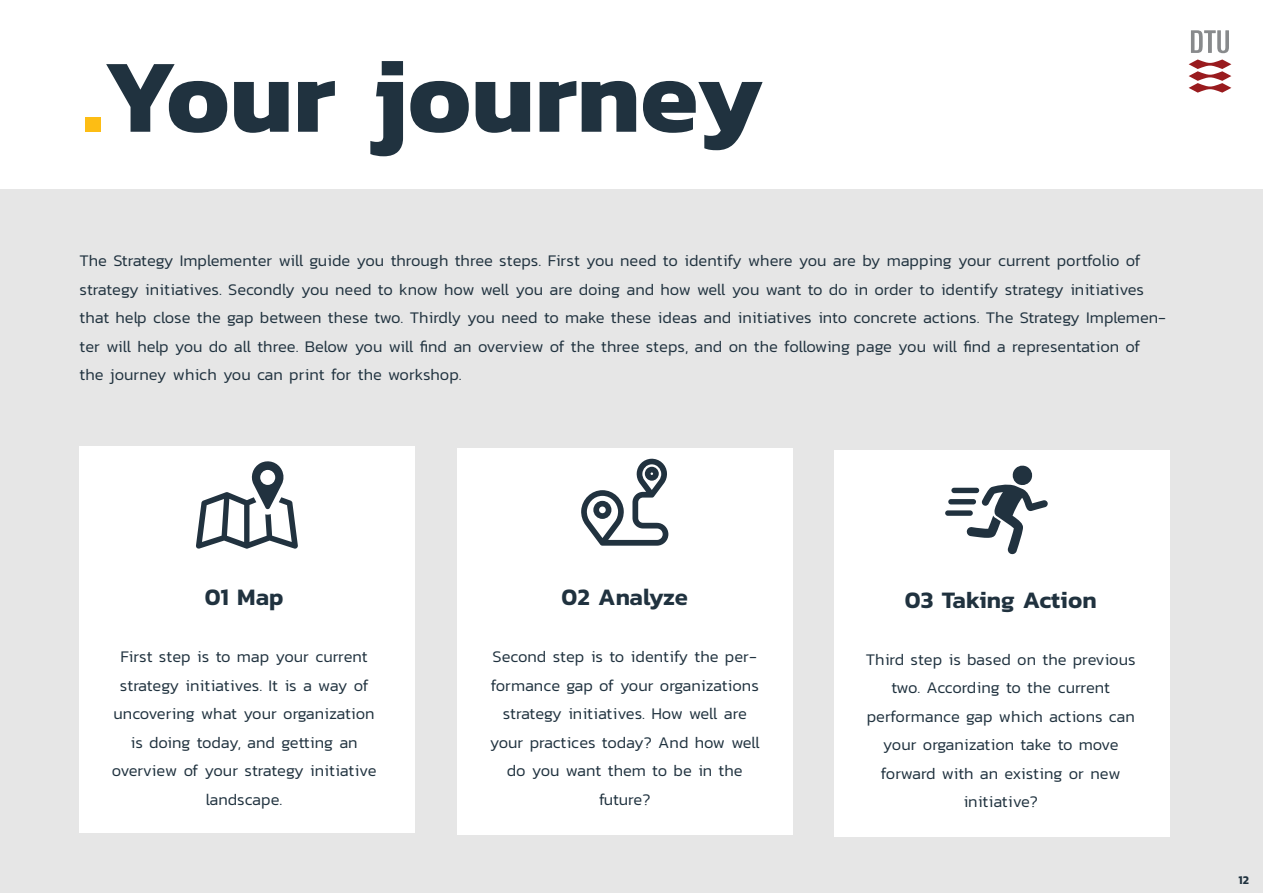
<style>
.page{position:relative;width:1263px;height:893px;background:#fff}
.page>*{position:absolute;margin:0;border:0;box-sizing:border-box;transform-origin:0 0}
.t1{font:700 105px "Kanit";color:#20323f}
.t2{font:600 24px "Kanit";color:#20323f}
.t3{font:300 16.5px/28.5px "Kanit";color:#20323f;text-align:center}
.t4{font:600 12px "Kanit";color:#20323f}
.s1{color:#fdbd14}
</style>
<div class="page">
<div style="left:0;top:189px;width:1263px;height:704px;background:#e6e6e6"></div>
<div style="left:79px;top:446px;width:336px;height:387px;background:#fff"></div>
<div style="left:457px;top:448px;width:335px;height:386px;background:#fff"></div>
<div style="left:834px;top:450px;width:336px;height:386px;background:#fff"></div>
<svg style="left:196px;top:461px;width:102px;height:88px"></svg>
<svg style="left:581px;top:458px;width:87px;height:88px"></svg>
<svg style="left:966px;top:465px;width:82px;height:89px"></svg>
<div style="left:951px;top:488px;width:28px;height:5px;background:#21323f;border-radius:3px"></div>
<div style="left:948px;top:499px;width:28px;height:5px;background:#21323f;border-radius:3px"></div>
<div style="left:945px;top:510px;width:28px;height:6px;background:#21323f;border-radius:3px"></div>
<svg style="left:1191px;top:30px;width:38px;height:23px"></svg>
<svg style="left:1189px;top:59px;width:42px;height:34px"></svg>
<h1 class="t1" style="left:83px;top:15px;width:682px"><span class="s1">.</span>Your journey</h1>
<p class="t3" style="left:79px;top:246px;width:1088px;text-align:left">The Strategy Implementer will guide you through three steps. First you need to identify where you are by mapping your current portfolio of strategy initiatives. Secondly you need to know how well you are doing and how well you want to do in order to identify strategy initiatives that help close the gap between these two. Thirdly you need to make these ideas and initiatives into concrete actions. The Strategy Implemen&shy;ter will help you do all three. Below you will find an overview of the three steps, and on the following page you will find a representation of the journey which you can print for the workshop.</p>
<h2 class="t2" style="left:205px;top:579px;width:80px">01 Map</h2>
<p class="t3" style="left:112px;top:642px;width:266px">First step is to map your current strategy initiatives. It is a way of uncovering what your organization is doing today, and getting an overview of your strategy initiative landscape.</p>
<h2 class="t2" style="left:561px;top:579px;width:128px">02 Analyze</h2>
<p class="t3" style="left:490px;top:642px;width:271px">Second step is to identify the per&shy;formance gap of your organizations strategy initiatives. How well are your practices today? And how well do you want them to be in the future?</p>
<h2 class="t2" style="left:905px;top:581px;width:193px">03 Taking Action</h2>
<p class="t3" style="left:866px;top:645px;width:271px">Third step is based on the previous two. According to the current performance gap which actions can your organization take to move forward with an existing or new initiative?</p>
<p class="t4" style="left:1238px;top:870px;width:12px">12</p>
</div>
